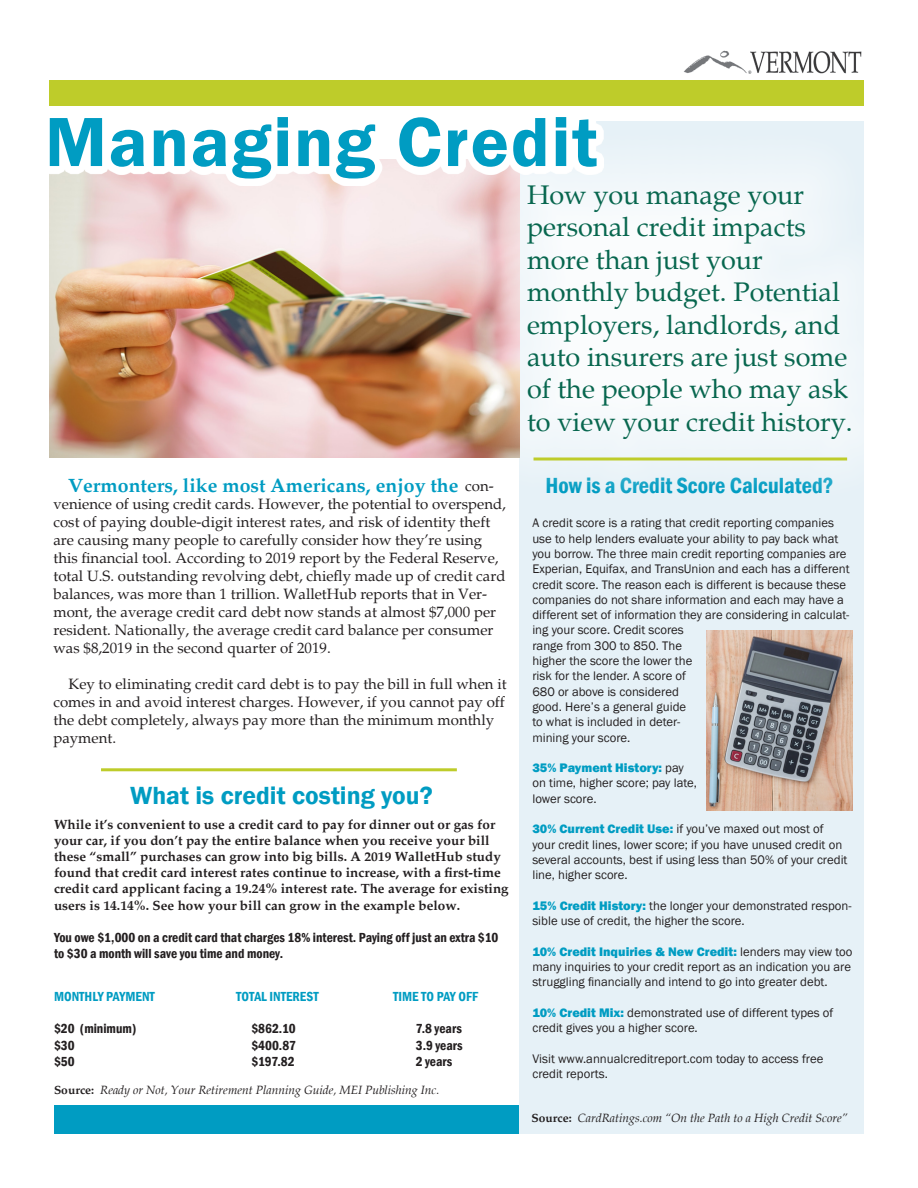
<style>
.page{position:relative;width:918px;height:1188px;background:#fff}
.page>*{position:absolute;margin:0;border:0;box-sizing:border-box;transform-origin:0 0}
.t1{font:600 72px "Franklin Gothic";letter-spacing:.025em;color:#009cc2}
.t2{font:27px/32.4px "Palatino";color:#08674f}
.t3{font:600 25.5px "Franklin Gothic";color:#009cc2}
.t4{font:600 condensed 22.5px "Franklin Gothic";color:#009cc2}
.t5{font:700 19.5px "Palatino";color:#009cc2}
.t6{font:15px/18px "Palatino";color:#231f20}
.t7{font:700 13.5px/16.2px "Palatino";color:#231f20}
.t8{font:600 condensed 13.5px/16.2px "Franklin Gothic";color:#231f20}
.t9{font:600 condensed 13.5px "Franklin Gothic";color:#009cc2}
.t10{font:12.75px/15.3px "Franklin Gothic";color:#231f20}
.t11{font:italic 12px "Palatino";color:#231f20}
.s1{font-weight:700;font-style:normal}
.s2{font-weight:800;color:#009cc2}
</style>
<div class="page">
<div style="left:519px;top:122px;width:345px;height:1012px;background:#e6f1f7"></div>
<div style="left:54px;top:1106px;width:465px;height:28px;background:#009cc2"></div>
<img style="left:50px;top:186px;width:417px;height:271px">
<div style="left:467px;top:125px;width:445px;height:374px;background:#fff;opacity:.81"></div>
<img style="left:684px;top:50px;width:178px;height:24px">
<div style="left:50px;top:80px;width:814px;height:26px;background:#becc2a"></div>
<hr style="left:101px;top:768px;width:356px;height:3px;background:#becc2a">
<div style="left:42px;top:110px;width:562px;height:76px;background:#fff"></div>
<hr style="left:534px;top:458px;width:313px;height:2px;background:#becc2a">
<img style="left:706px;top:631px;width:147px;height:179px">
<h1 class="t1" style="left:45px;top:98px;width:554px">Managing Credit</h1>
<h3 class="t5" style="left:68px;top:474px;width:392px">Vermonters, like most Americans, enjoy the</h3>
<p class="t6" style="left:53px;top:478px;width:454px;text-indent:412px">con&shy;venience of using credit cards. However, the potential to overspend, cost of paying double-digit interest rates, and risk of identity theft are causing many people to carefully consider how they’re using this financial tool. According to 2019 report by the Federal Reserve, total U.S. outstanding revolving debt, chiefly made up of credit card balances, was more than 1 trillion. WalletHub reports that in Ver&shy;mont, the average credit card debt now stands at almost $7,000 per resident. Nationally, the average credit card balance per consumer was $8,2019 in the second quarter of 2019.</p>
<p class="t6" style="left:53px;top:676px;width:455px;text-indent:15px">Key to eliminating credit card debt is to pay the bill in full when it comes in and avoid interest charges. However, if you cannot pay off the debt completely, always pay more than the minimum monthly payment.</p>
<h3 class="t3" style="left:130px;top:779px;width:304px">What is credit costing you?</h3>
<p class="t7" style="left:54px;top:816px;width:456px">While it’s convenient to use a credit card to pay for dinner out or gas for your car, if you don’t pay the entire balance when you receive your bill these “small” purchases can grow into big bills. A 2019 WalletHub study found that credit card interest rates continue to increase, with a first-time credit card applicant facing a 19.24% interest rate. The average for existing users is 14.14%. See how your bill can grow in the example below.</p>
<p class="t8" style="left:54px;top:929px;width:446px">You owe $1,000 on a credit card that charges 18% interest. Paying off just an extra $10 to $30 a month will save you time and money.</p>
<p class="t9" style="left:54px;top:988px;width:102px">MONTHLY PAYMENT</p>
<p class="t9" style="left:236px;top:988px;width:84px">TOTAL INTEREST</p>
<p class="t9" style="left:393px;top:988px;width:86px">TIME TO PAY OFF</p>
<p class="t8" style="left:54px;top:1021px;width:84px">$20 (minimum)</p>
<p class="t8" style="left:251px;top:1021px;width:46px">$862.10</p>
<p class="t8" style="left:416px;top:1021px;width:48px">7.8 years</p>
<p class="t8" style="left:54px;top:1037px;width:22px">$30</p>
<p class="t8" style="left:251px;top:1037px;width:46px">$400.87</p>
<p class="t8" style="left:416px;top:1037px;width:48px">3.9 years</p>
<p class="t8" style="left:54px;top:1053px;width:22px">$50</p>
<p class="t8" style="left:251px;top:1053px;width:45px">$197.82</p>
<p class="t8" style="left:416px;top:1053px;width:38px">2 years</p>
<p class="t11" style="left:54px;top:1082px;width:387px"><span class="s1">Source:</span> Ready or Not, Your Retirement Planning Guide, MEI Publishing Inc.</p>
<h2 class="t2" style="left:527px;top:179px;width:327px">How you manage your personal credit impacts more than just your monthly budget. Potential employers, landlords, and auto insurers are just some of the people who may ask to view your credit history.</h2>
<h3 class="t4" style="left:545px;top:470px;width:290px">How is a Credit Score Calculated?</h3>
<p class="t10" style="left:532px;top:516px;width:319px">A credit score is a rating that credit reporting companies use to help lenders evaluate your ability to pay back what you borrow. The three main credit reporting companies are Experian, Equifax, and TransUnion and each has a different credit score. The reason each is different is because these companies do not share information and each may have a different set of information they are considering in calculat&shy;ing your score. Credit scores<br>range from 300 to 850. The<br>higher the score the lower the<br>risk for the lender. A score of<br>680 or above is considered<br>good. Here’s a general guide<br>to what is included in deter-<br>mining your score.</p>
<p class="t10" style="left:532px;top:761px;width:166px"><span class="s2">35% Payment History:</span> pay on time, higher score; pay late, lower score.</p>
<p class="t10" style="left:532px;top:822px;width:317px"><span class="s2">30% Current Credit Use:</span> if you’ve maxed out most of your credit lines, lower score; if you have unused credit on several accounts, best if using less than 50% of your credit line, higher score.</p>
<p class="t10" style="left:532px;top:898px;width:321px"><span class="s2">15% Credit History:</span> the longer your demonstrated respon&shy;sible use of credit, the higher the score.</p>
<p class="t10" style="left:532px;top:944px;width:322px;text-align:justify"><span class="s2">10% Credit Inquiries &amp; New Credit:</span> lenders may view too many inquiries to your credit report as an indication you are struggling financially and intend to go into greater debt.</p>
<p class="t10" style="left:532px;top:1005px;width:302px"><span class="s2">10% Credit Mix:</span> demonstrated use of different types of credit gives you a higher score.</p>
<p class="t10" style="left:532px;top:1051px;width:292px">Visit www.annualcreditreport.com today to access free credit reports.</p>
<p class="t11" style="left:531px;top:1111px;width:318px"><span class="s1">Source:</span> CardRatings.com “On the Path to a High Credit Score”</p>
</div>
